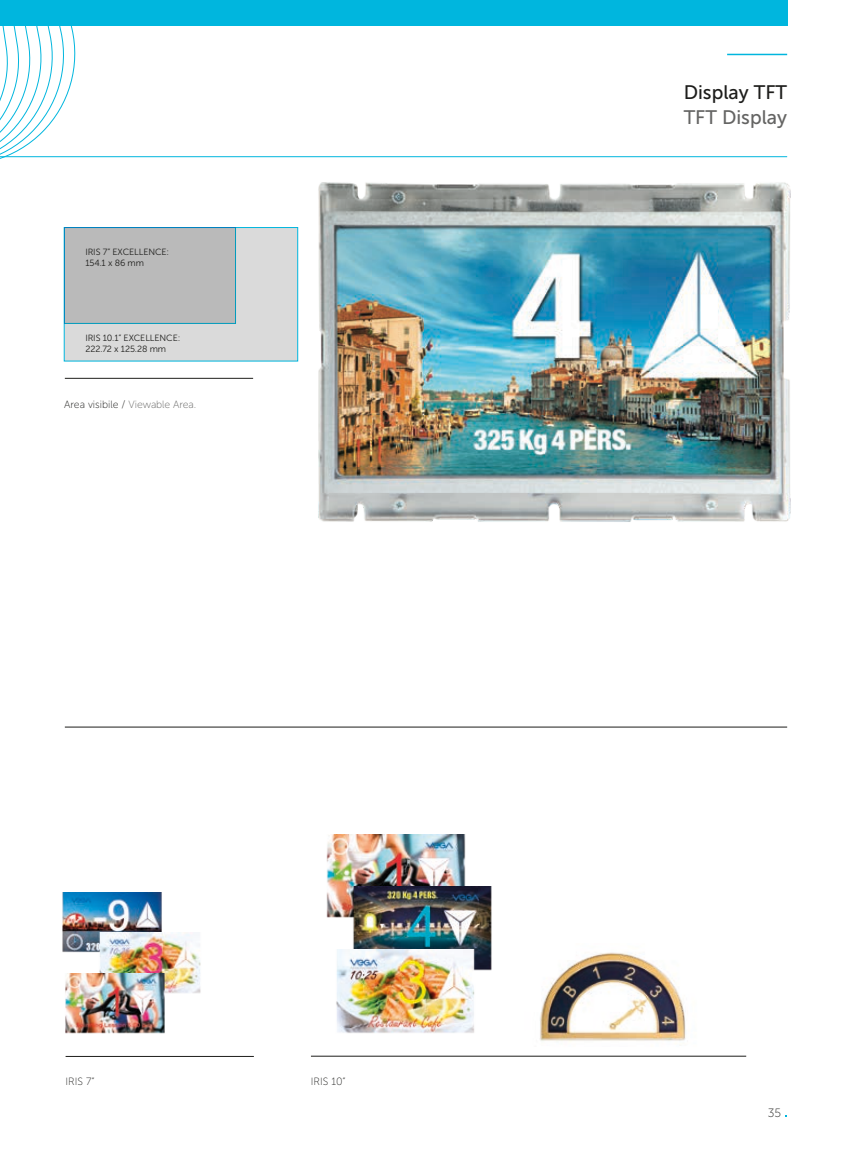
<style>
.page{position:relative;width:851px;height:1149px;background:#fff}
.page>*{position:absolute;margin:0;border:0;box-sizing:border-box;transform-origin:0 0}
.t1{font:19.5px "Museo Sans 500";color:#1d1d1b}
.t2{font:19.5px "Museo Sans 500";color:#646463}
.t3{font:12px "Museo Sans 100";color:#1d1d1b}
.t4{font:10.5px "Museo Sans 100";color:#1d1d1b}
.t5{font:9px/10.5px "Museo Sans 300";letter-spacing:-.01em;color:#1d1d1b}
.s1{color:#646463}
</style>
<div class="page">
<svg style="left:0;top:26px;width:81px;height:133px"></svg>
<hr style="left:727px;top:54px;width:60px;height:1px;background:#00b6de">
<hr style="left:0;top:156px;width:787px;height:1px;background:#00b6de">
<svg style="left:64px;top:227px;width:234px;height:134px;background:#c3c7c9"></svg>
<div style="left:0;top:0;width:787px;height:26px;background:#00b6de"></div>
<img style="left:62px;top:892px;width:100px;height:61px">
<img style="left:88px;top:932px;width:113px;height:61px">
<img style="left:326px;top:834px;width:140px;height:84px">
<img style="left:332px;top:886px;width:160px;height:85px">
<img style="left:332px;top:949px;width:154px;height:84px">
<img style="left:65px;top:973px;width:111px;height:61px">
<img style="left:540px;top:952px;width:146px;height:90px">
<img style="left:304px;top:156px;width:487px;height:366px">
<hr style="left:65px;top:378px;width:188px;height:1px;background:#1d1d1b">
<hr style="left:65px;top:726px;width:722px;height:1px;background:#1d1d1b">
<hr style="left:66px;top:1055px;width:188px;height:1px;background:#1d1d1b">
<hr style="left:311px;top:1055px;width:435px;height:1px;background:#1d1d1b">
<p class="t5" style="left:85px;top:247px;width:85px">IRIS 7” EXCELLENCE:<br>154.1 x 86 mm</p>
<p class="t5" style="left:85px;top:333px;width:96px">IRIS 10.1” EXCELLENCE:<br>222.72 x 125.28 mm</p>
<p class="t4" style="left:64px;top:398px;width:133px">Area visibile / <span class="s1">Viewable Area.</span></p>
<p class="t4" style="left:66px;top:1075px;width:30px">IRIS 7”</p>
<p class="t4" style="left:311px;top:1075px;width:36px">IRIS 10”</p>
<h1 class="t1" style="left:683px;top:81px;width:105px">Display TFT</h1>
<h1 class="t2" style="left:683px;top:107px;width:105px">TFT Display</h1>
<h2 class="t3" style="left:767px;top:1106px;width:15px">35</h2>
</div>
